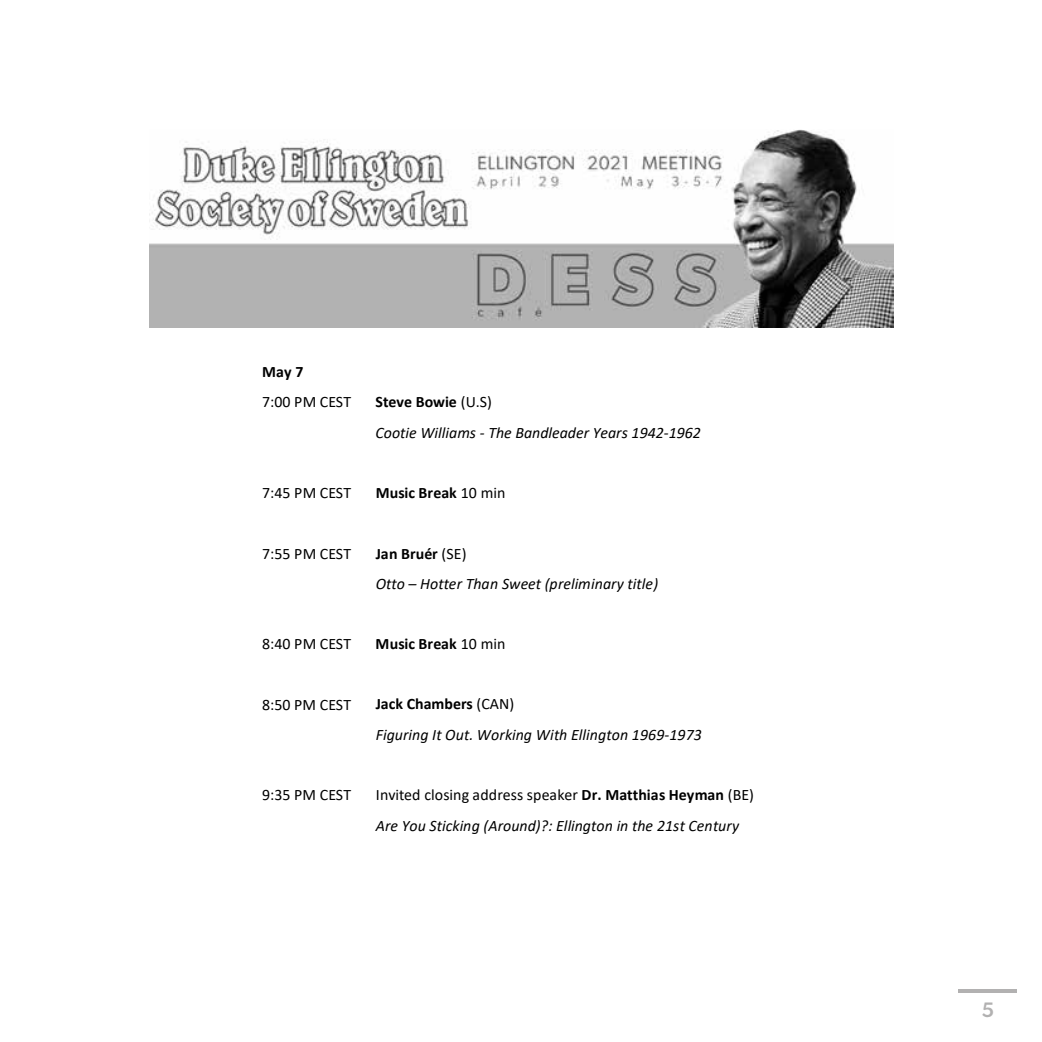
<style>
.page{position:relative;width:1042px;height:1042px;background:#fff}
.page>*{position:absolute;margin:0;border:0;box-sizing:border-box;transform-origin:0 0}
.t1{font:500 21px "Gibson";color:#b2b1b1}
.t2{font:italic 15.92px/30.3px "Calibri";color:#000}
.t3{font:15.92px "Calibri";color:#000}
.t4{font:700 15.92px "Calibri";letter-spacing:.01em;color:#000}
.s1{font-weight:700;font-style:normal}
.s2{font-style:normal}
.s3{font-weight:400}
</style>
<div class="page">
<svg style="left:958px;top:989px;width:59px;height:3px"></svg>
<img style="left:149px;top:130px;width:744px;height:197px">
<p class="t4" style="left:262px;top:360px;width:43px">May 7</p>
<p class="t3" style="left:262px;top:391px;width:91px">7:00 PM CEST</p>
<p class="t2" style="left:375px;top:386px;width:327px"><span class="s1">Steve Bowie</span> <span class="s2">(U.S)<br></span>Cootie Williams - The Bandleader Years 1942-1962</p>
<p class="t3" style="left:262px;top:482px;width:91px">7:45 PM CEST</p>
<p class="t4" style="left:376px;top:481px;width:131px">Music Break <span class="s3">10 min</span></p>
<p class="t3" style="left:262px;top:542px;width:91px">7:55 PM CEST</p>
<p class="t2" style="left:376px;top:537px;width:284px"><span class="s1">Jan Bruér</span> <span class="s2">(SE)<br></span>Otto – Hotter Than Sweet (preliminary title)</p>
<p class="t3" style="left:262px;top:633px;width:91px">8:40 PM CEST</p>
<p class="t4" style="left:376px;top:632px;width:131px">Music Break <span class="s3">10 min</span></p>
<p class="t3" style="left:262px;top:693px;width:91px">8:50 PM CEST</p>
<p class="t2" style="left:376px;top:688px;width:328px"><span class="s1">Jack Chambers</span> <span class="s2">(CAN)<br></span>Figuring It Out. Working With Ellington 1969-1973</p>
<p class="t3" style="left:262px;top:784px;width:91px">9:35 PM CEST</p>
<p class="t2" style="left:376px;top:779px;width:380px"><span class="s2">Invited closing address speaker</span> <span class="s1">Dr. Matthias Heyman</span> <span class="s2">(BE)<br></span>Are You Sticking (Around)?: Ellington in the 21st Century</p>
<h1 class="t1" style="left:981px;top:997px;width:14px">5</h1>
</div>
